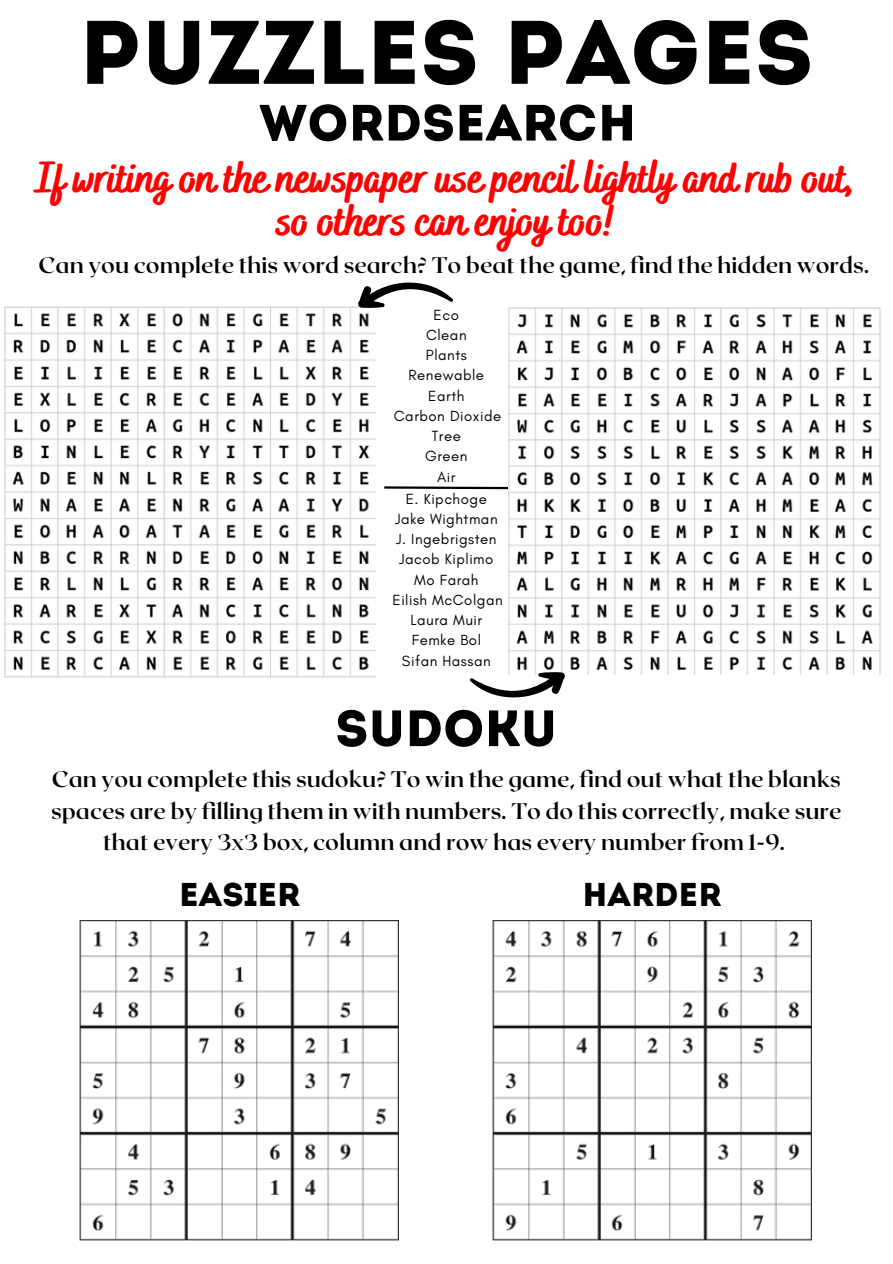
<style>
.page{position:relative;width:893px;height:1264px;background:#fff}
.page>*{position:absolute;margin:0;border:0;box-sizing:border-box;transform-origin:0 0}
.t1{font:89.85px "Intro";color:#000}
.t2{font:51px "Intro";color:#000}
.t3{font:800 43.5px/42.8px "Bakerie Smooth";color:#f00;text-align:center}
.t4{font:33px "Intro";color:#000}
.t5{font:700 22.5px/31.5px "Roxborough CF";color:#000;text-align:center}
.t6{font:15px "Glacial Indifference";letter-spacing:.035em;color:#000}
</style>
<div class="page">
<img style="left:5px;top:306px;width:370px;height:372px">
<img style="left:79px;top:920px;width:319px;height:320px">
<img style="left:492px;top:920px;width:319px;height:320px">
<img style="left:508px;top:307px;width:373px;height:367px">
<svg style="left:384px;top:485px;width:126px;height:5px"></svg>
<svg style="left:470px;top:672px;width:95px;height:26px"></svg>
<svg style="left:357px;top:282px;width:96px;height:26px"></svg>
<p class="t1" style="left:79px;top:16px;width:735px">PUZZLES PAGES</p>
<p class="t2" style="left:259px;top:102px;width:379px">WORDSEARCH</p>
<p class="t3" style="left:37px;top:159px;width:820px">If writing on the newspaper use pencil lightly and rub out, so others can enjoy too!</p>
<p class="t5" style="left:39px;top:248px;width:832px">Can you complete this word search? To beat the game, find the hidden words.</p>
<p class="t6" style="left:433px;top:305px;width:27px">Eco</p>
<p class="t6" style="left:426px;top:326px;width:42px">Clean</p>
<p class="t6" style="left:426px;top:346px;width:42px">Plants</p>
<p class="t6" style="left:408px;top:366px;width:77px">Renewable</p>
<p class="t6" style="left:428px;top:386px;width:38px">Earth</p>
<p class="t6" style="left:394px;top:407px;width:109px">Carbon Dioxide</p>
<p class="t6" style="left:432px;top:427px;width:31px">Tree</p>
<p class="t6" style="left:425px;top:447px;width:44px">Green</p>
<p class="t6" style="left:437px;top:467px;width:20px">Air</p>
<p class="t6" style="left:406px;top:489px;width:82px">E. Kipchoge</p>
<p class="t6" style="left:395px;top:509px;width:104px">Jake Wightman</p>
<p class="t6" style="left:396px;top:530px;width:102px">J. Ingebrigsten</p>
<p class="t6" style="left:399px;top:550px;width:96px">Jacob Kiplimo</p>
<p class="t6" style="left:414px;top:570px;width:66px">Mo Farah</p>
<p class="t6" style="left:392px;top:590px;width:112px">Eilish McColgan</p>
<p class="t6" style="left:410px;top:610px;width:73px">Laura Muir</p>
<p class="t6" style="left:411px;top:631px;width:71px">Femke Bol</p>
<p class="t6" style="left:402px;top:651px;width:90px">Sifan Hassan</p>
<p class="t2" style="left:335px;top:707px;width:223px">SUDOKU</p>
<p class="t5" style="left:51px;top:762px;width:792px">Can you complete this sudoku? To win the game, find out what the blanks spaces are by filling them in with numbers. To do this correctly, make sure that every 3x3 box, column and row has every number from 1-9.</p>
<p class="t4" style="left:179px;top:881px;width:123px">EASIER</p>
<p class="t4" style="left:582px;top:881px;width:140px">HARDER</p>
</div>
